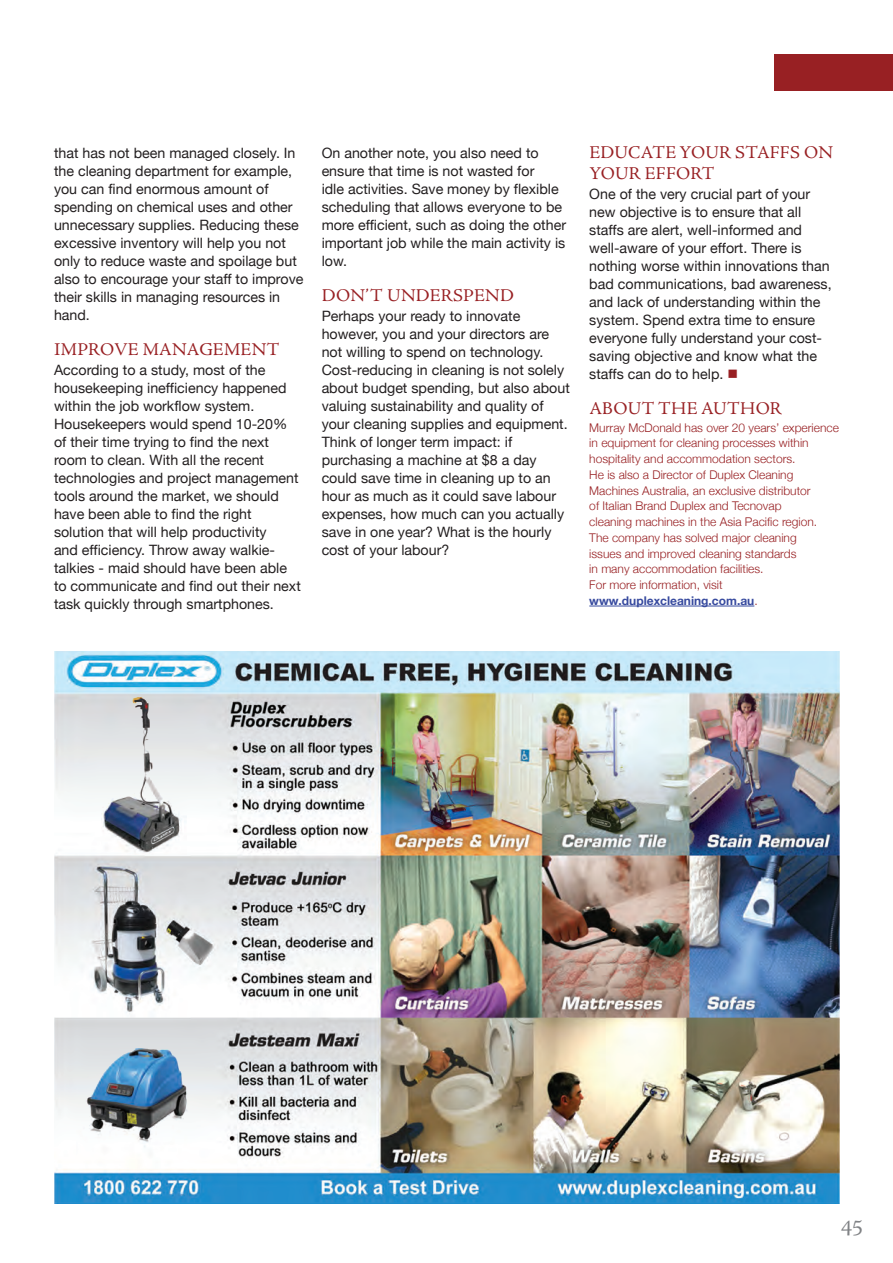
<style>
.page{position:relative;width:893px;height:1263px;background:#fff}
.page>*{position:absolute;margin:0;border:0;box-sizing:border-box;transform-origin:0 0}
.t1{font:22.5px "Adobe Jenson Pro";color:#808285}
.t2{font:18px/21.6px "Adobe Jenson Pro";letter-spacing:.01em;color:#982023}
.t3{font:14.25px/18px "Helvetica Neue";color:#231f20}
.t4{font:300 12px/15.8px "Helvetica Neue";color:#982023}
.s1{color:#982023}
.s2{font-weight:700;color:#374a9f}
</style>
<div class="page">
<div style="left:775px;top:54px;width:118px;height:37px;background:#982023"></div>
<hr style="left:589px;top:606px;width:165px;height:1px;background:#374a9f">
<img style="left:54px;top:651px;width:785px;height:552px">
<img style="left:102px;top:692px;width:84px;height:169px">
<img style="left:77px;top:1023px;width:124px;height:146px">
<p class="t3" style="left:54px;top:144px;width:251px">that has not been managed closely. In the cleaning department for example, you can find enormous amount of spending on chemical uses and other unnecessary supplies. Reducing these excessive inventory will help you not only to reduce waste and spoilage but also to encourage your staff to improve their skills in managing resources in hand.</p>
<p class="t2" style="left:54px;top:338px;width:227px">IMPROVE MANAGEMENT</p>
<p class="t3" style="left:54px;top:360px;width:248px">According to a study, most of the housekeeping inefficiency happened within the job workflow system.<br>Housekeepers would spend 10-20% of their time trying to find the next room to clean. With all the recent technologies and project management tools around the market, we should have been able to find the right solution that will help productivity<br>and efficiency. Throw away walkie&shy;talkies - maid should have been able to communicate and find out their next task quickly through smartphones.</p>
<p class="t3" style="left:322px;top:144px;width:246px">On another note, you also need to ensure that time is not wasted for<br>idle activities. Save money by flexible scheduling that allows everyone to be more efficient, such as doing the other important job while the main activity is low.</p>
<p class="t2" style="left:322px;top:284px;width:194px">DON’T UNDERSPEND</p>
<p class="t3" style="left:322px;top:306px;width:250px">Perhaps your ready to innovate however, you and your directors are not willing to spend on technology.<br>Cost-reducing in cleaning is not solely about budget spending, but also about valuing sustainability and quality of your cleaning supplies and equipment.<br>Think of longer term impact: if purchasing a machine at $8 a day could save time in cleaning up to an hour as much as it could save labour expenses, how much can you actually save in one year? What is the hourly cost of your labour?</p>
<p class="t2" style="left:589px;top:141px;width:245px">EDUCATE YOUR STAFFS ON<br>YOUR EFFORT</p>
<p class="t3" style="left:589px;top:185px;width:244px">One of the very crucial part of your new objective is to ensure that all staffs are alert, well-informed and well-aware of your effort. There is nothing worse within innovations than bad communications, bad awareness, and lack of understanding within the system. Spend extra time to ensure everyone fully understand your cost&shy;saving objective and know what the staffs can do to help. <span class="s1">■</span></p>
<p class="t2" style="left:589px;top:398px;width:194px">ABOUT THE AUTHOR</p>
<p class="t4" style="left:589px;top:419px;width:251px">Murray McDonald has over 20 years’ experience in equipment for cleaning processes within hospitality and accommodation sectors.<br>He is also a Director of Duplex Cleaning Machines Australia, an exclusive distributor<br>of Italian Brand Duplex and Tecnovap<br>cleaning machines in the Asia Pacific region.<br>The company has solved major cleaning<br>issues and improved cleaning standards<br>in many accommodation facilities.<br>For more information, visit <span class="s2">www.duplexcleaning.com.au</span>.</p>
<h1 class="t1" style="left:841px;top:1215px;width:24px">45</h1>
</div>
